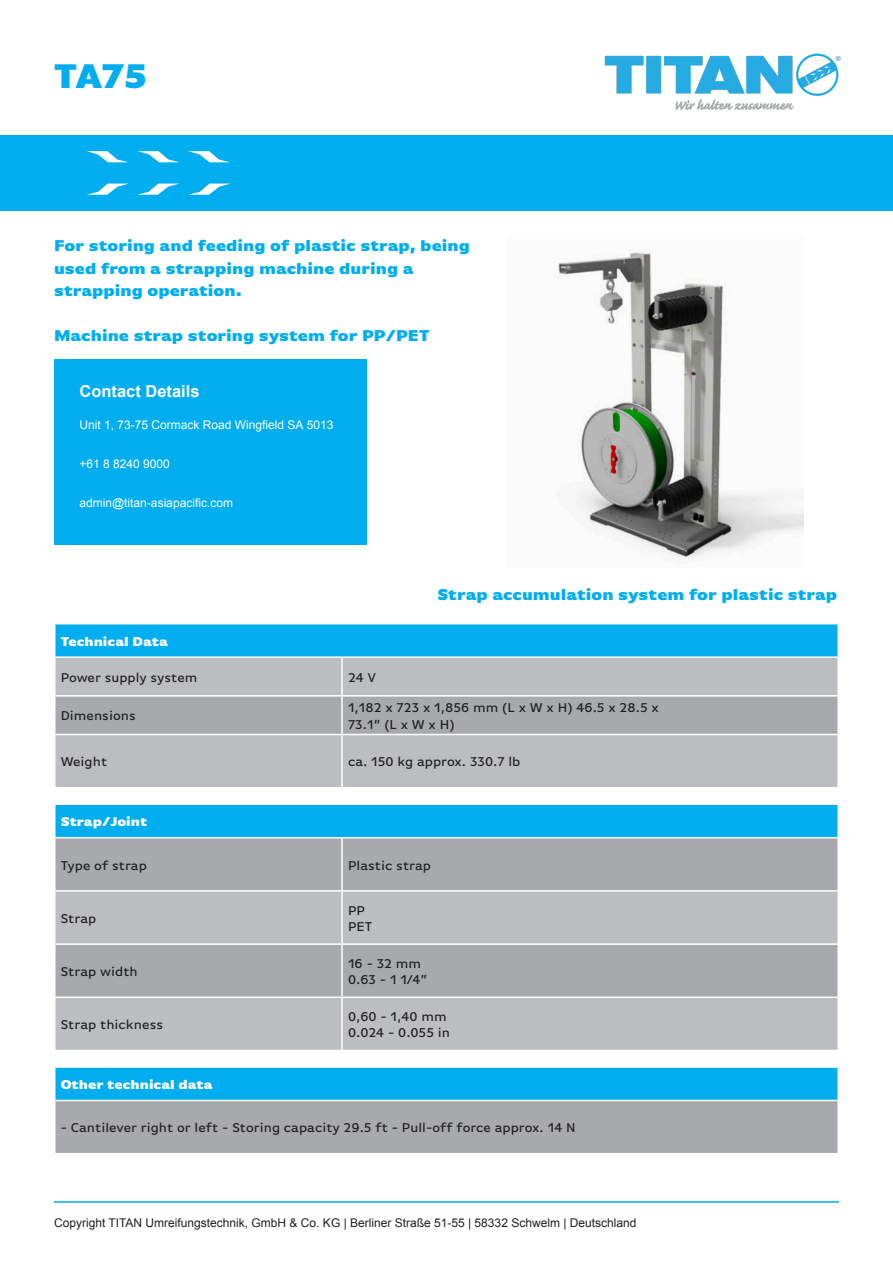
<style>
.page{position:relative;width:893px;height:1263px;background:#fff}
.page>*{position:absolute;margin:0;border:0;box-sizing:border-box;transform-origin:0 0}
.t1{font:900 36px "Basic Gothic Pro";color:#00aeef}
.t2{font:900 16.5px/22.5px "Basic Gothic Pro";color:#00aeef}
.t3{font:700 16.5px "Arial";color:#fff}
.t4{font:500 13.5px "Basic Gothic Pro";color:#231f20}
.t5{font:900 13.5px "Basic Gothic Pro";color:#fff}
.Paragraph_Style_1{font:12px "Arial";color:#231f20}
.t6{font:12px "Arial";color:#fff}
</style>
<div class="page">
<div style="left:0;top:135px;width:893px;height:76px;background:#00aeef"></div>
<svg style="left:87px;top:151px;width:40px;height:11px"></svg>
<svg style="left:138px;top:151px;width:40px;height:11px"></svg>
<svg style="left:188px;top:151px;width:41px;height:11px"></svg>
<svg style="left:188px;top:184px;width:41px;height:11px"></svg>
<svg style="left:137px;top:184px;width:41px;height:11px"></svg>
<svg style="left:87px;top:184px;width:40px;height:11px"></svg>
<div style="left:54px;top:359px;width:313px;height:185px;background:#00aeef"></div>
<hr style="left:54px;top:1201px;width:785px;height:2px;background:#00aeef">
<img style="left:604px;top:53px;width:237px;height:57px">
<div style="left:55px;top:624px;width:783px;height:33px;background:#00aeef"></div>
<div style="left:56px;top:658px;width:781px;height:129px;background:#bcbdc0"></div>
<div style="left:56px;top:697px;width:781px;height:37px;background:#a8a9ad"></div>
<hr style="left:54px;top:624px;width:2px;height:32px;background:#fff">
<hr style="left:837px;top:624px;width:2px;height:32px;background:#fff">
<hr style="left:54px;top:656px;width:288px;height:2px;background:#fff">
<hr style="left:342px;top:656px;width:497px;height:2px;background:#fff">
<hr style="left:341px;top:658px;width:2px;height:37px;background:#fff">
<hr style="left:54px;top:695px;width:288px;height:2px;background:#fff">
<hr style="left:342px;top:695px;width:497px;height:2px;background:#fff">
<hr style="left:341px;top:697px;width:2px;height:37px;background:#fff">
<hr style="left:54px;top:734px;width:288px;height:1px;background:#fff">
<hr style="left:342px;top:734px;width:497px;height:1px;background:#fff">
<hr style="left:341px;top:735px;width:2px;height:52px;background:#fff">
<div style="left:55px;top:1067px;width:783px;height:33px;background:#00aeef"></div>
<div style="left:55px;top:1100px;width:783px;height:54px;background:#a8a9ad"></div>
<hr style="left:54px;top:1066px;width:785px;height:2px;background:#fff">
<hr style="left:54px;top:1068px;width:2px;height:32px;background:#fff">
<hr style="left:837px;top:1068px;width:2px;height:32px;background:#fff">
<hr style="left:54px;top:1100px;width:785px;height:1px;background:#fff">
<hr style="left:54px;top:1101px;width:2px;height:52px;background:#fff">
<hr style="left:837px;top:1101px;width:2px;height:52px;background:#fff">
<hr style="left:54px;top:1153px;width:785px;height:1px;background:#fff">
<div style="left:55px;top:804px;width:783px;height:34px;background:#00aeef"></div>
<div style="left:56px;top:838px;width:781px;height:52px;background:#a8a9ad"></div>
<svg style="left:56px;top:892px;width:781px;height:158px;fill:#bcbdc0"></svg>
<hr style="left:54px;top:803px;width:288px;height:2px;background:#fff">
<hr style="left:54px;top:805px;width:2px;height:32px;background:#fff">
<hr style="left:342px;top:803px;width:497px;height:2px;background:#fff">
<hr style="left:837px;top:805px;width:2px;height:32px;background:#fff">
<hr style="left:54px;top:837px;width:288px;height:1px;background:#fff">
<hr style="left:342px;top:837px;width:497px;height:1px;background:#fff">
<hr style="left:341px;top:838px;width:2px;height:52px;background:#fff">
<hr style="left:341px;top:892px;width:2px;height:51px;background:#fff">
<hr style="left:54px;top:943px;width:288px;height:2px;background:#fff">
<hr style="left:342px;top:943px;width:497px;height:2px;background:#fff">
<hr style="left:341px;top:945px;width:2px;height:51px;background:#fff">
<hr style="left:54px;top:996px;width:288px;height:2px;background:#fff">
<hr style="left:342px;top:996px;width:497px;height:2px;background:#fff">
<hr style="left:341px;top:998px;width:2px;height:52px;background:#fff">
<img style="left:558px;top:252px;width:246px;height:308px">
<p class="t1" style="left:54px;top:54px;width:95px">TA75</p>
<p class="t2" style="left:54px;top:234px;width:417px">For storing and feeding of plastic strap, being used from a strapping machine during a</p>
<p class="t2" style="left:54px;top:279px;width:189px">strapping operation.</p>
<p class="t2" style="left:54px;top:324px;width:377px">Machine strap storing system for PP/PET</p>
<p class="t3" style="left:79px;top:380px;width:122px">Contact Details</p>
<p class="t6" style="left:79px;top:417px;width:256px">Unit 1, 73-75 Cormack Road Wingfield SA 5013</p>
<p class="t6" style="left:79px;top:456px;width:92px">+61 8 8240 9000</p>
<p class="t6" style="left:79px;top:495px;width:155px">admin@titan-asiapacific.com</p>
<p class="t2" style="left:437px;top:583px;width:401px">Strap accumulation system for plastic strap</p>
<p class="t5" style="left:61px;top:633px;width:109px">Technical Data</p>
<p class="t4" style="left:61px;top:670px;width:138px">Power supply system</p>
<p class="t4" style="left:348px;top:670px;width:30px">24 V</p>
<p class="t4" style="left:61px;top:708px;width:77px">Dimensions</p>
<p class="t4" style="left:348px;top:700px;width:312px">1,182 x 723 x 1,856 mm (L x W x H) 46.5 x 28.5 x</p>
<p class="t4" style="left:348px;top:716px;width:108px">73.1” (L x W x H)</p>
<p class="t4" style="left:61px;top:754px;width:48px">Weight</p>
<p class="t4" style="left:348px;top:754px;width:174px">ca. 150 kg approx. 330.7 lb</p>
<p class="t5" style="left:61px;top:813px;width:88px">Strap/Joint</p>
<p class="t4" style="left:61px;top:857px;width:88px">Type of strap</p>
<p class="t4" style="left:348px;top:857px;width:85px">Plastic strap</p>
<p class="t4" style="left:61px;top:911px;width:37px">Strap</p>
<p class="t4" style="left:61px;top:964px;width:79px">Strap width</p>
<p class="t4" style="left:61px;top:1017px;width:104px">Strap thickness</p>
<p class="t4" style="left:348px;top:902px;width:19px">PP</p>
<p class="t4" style="left:348px;top:919px;width:26px">PET</p>
<p class="t4" style="left:348px;top:956px;width:75px">16 - 32 mm</p>
<p class="t4" style="left:348px;top:972px;width:81px">0.63 - 1 1/4”</p>
<p class="t4" style="left:348px;top:1009px;width:100px">0,60 - 1,40 mm</p>
<p class="t4" style="left:348px;top:1025px;width:104px">0.024 - 0.055 in</p>
<p class="t5" style="left:61px;top:1076px;width:153px">Other technical data</p>
<p class="t4" style="left:61px;top:1120px;width:516px">- Cantilever right or left - Storing capacity 29.5 ft - Pull-off force approx. 14 N</p>
<p class="Paragraph_Style_1" style="left:54px;top:1215px;width:584px">Copyright TITAN Umreifungstechnik, GmbH &amp; Co. KG | Berliner Straße 51-55 | 58332 Schwelm | Deutschland</p>
</div>
